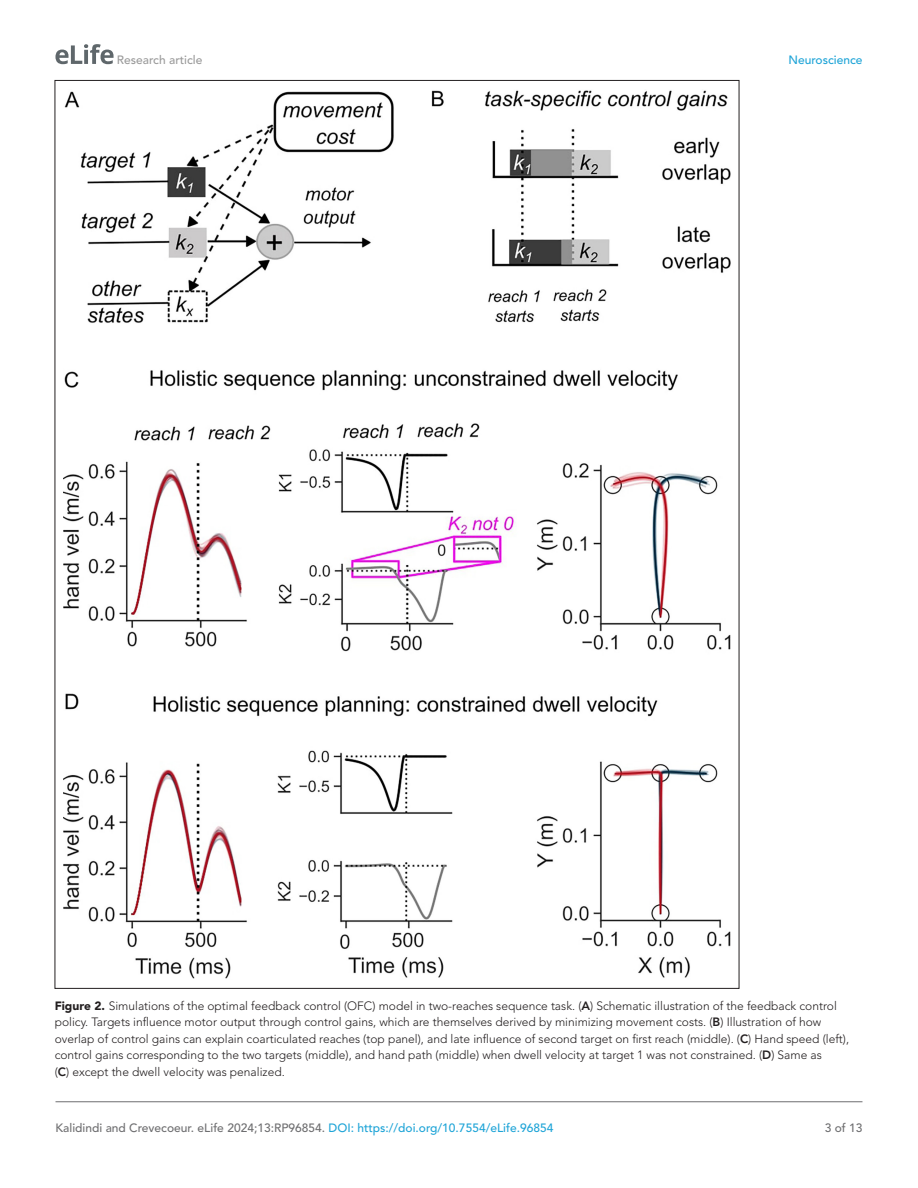
<style>
.page{position:relative;width:918px;height:1188px;background:#fff}
.page>*{position:absolute;margin:0;border:0;box-sizing:border-box;transform-origin:0 0}
.t1{font:300 12px/16.5px "Avenir LT Std";color:#231f20}
.t2{font:500 12px "Avenir LT Std";color:#6e6e70}
.t3{font:500 12px "Avenir LT Std";color:#9a9a9a}
.t4{font:500 12px "Avenir LT Std";color:#1ea4d7}
.s1{font-weight:900}
.s2{font-weight:800}
.s3{color:#1ea4d7}
</style>
<div class="page">
<svg style="left:55px;top:44px;width:59px;height:20px"></svg>
<hr style="left:56px;top:1101px;width:806px;height:1px;background:#6e6e70">
<img style="left:64px;top:90px;width:666px;height:889px">
<p class="t3" style="left:117px;top:53px;width:87px">Research article</p>
<p class="t4" style="left:788px;top:53px;width:76px">Neuroscience</p>
<p class="t1" style="left:55px;top:997px;width:796px"><span class="s1">Figure 2.</span> Simulations of the optimal feedback control (OFC) model in two-reaches sequence task. (<span class="s2">A</span>) Schematic illustration of the feedback control policy. Targets influence motor output through control gains, which are themselves derived by minimizing movement costs. (<span class="s2">B</span>) Illustration of how overlap of control gains can explain coarticulated reaches (top panel), and late influence of second target on first reach (middle). (<span class="s2">C</span>) Hand speed (left), control gains corresponding to the two targets (middle), and hand path (middle) when dwell velocity at target 1 was not constrained. (<span class="s2">D</span>) Same as<br>(<span class="s2">C</span>) except the dwell velocity was penalized.</p>
<p class="t2" style="left:56px;top:1121px;width:499px">Kalidindi and Crevecoeur. eLife 2024;13:RP96854. <span class="s3">DOI: https://doi.org/10.7554/eLife.96854</span></p>
<p class="t2" style="left:825px;top:1121px;width:39px">3 of 13</p>
</div>
